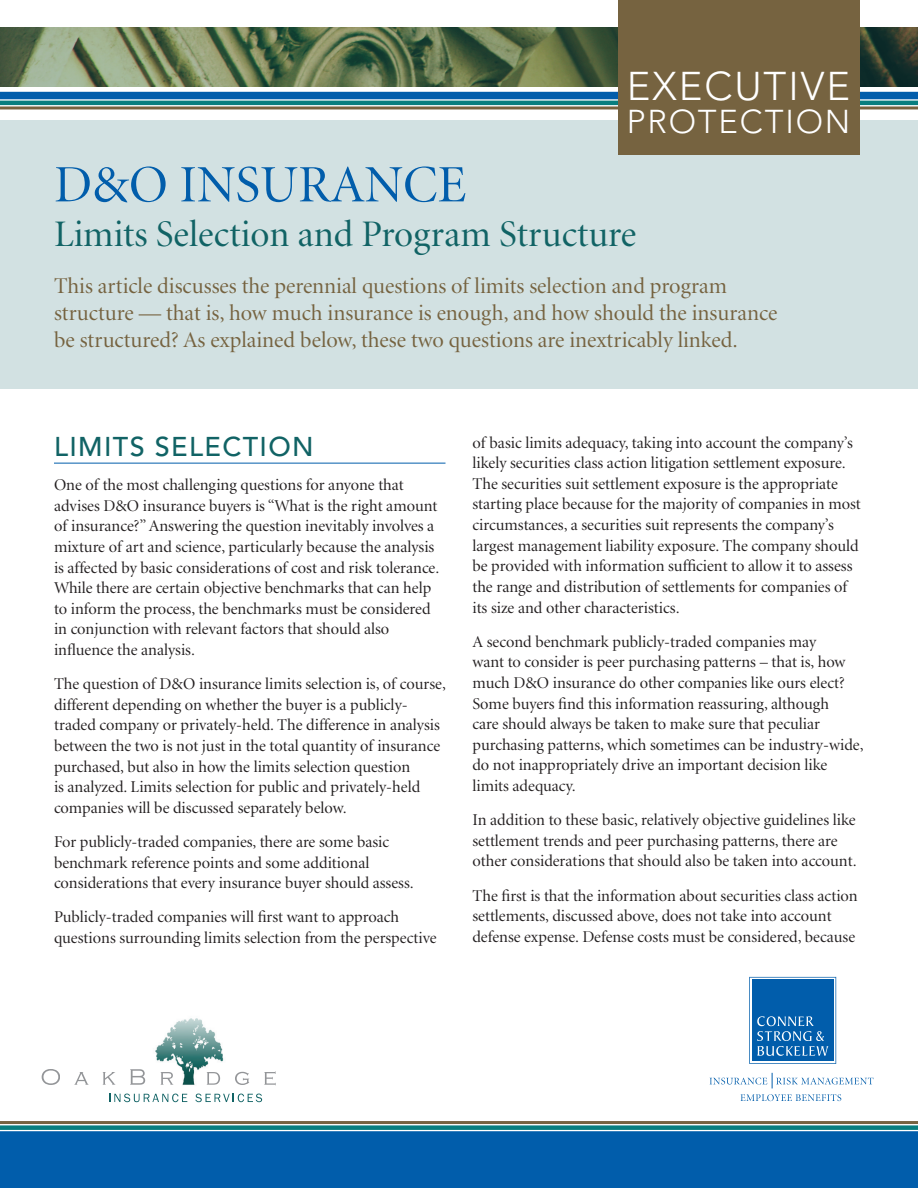
<style>
.page{position:relative;width:918px;height:1188px;background:#fff}
.page>*{position:absolute;margin:0;border:0;box-sizing:border-box;transform-origin:0 0}
.t1{font:52.5px "Minion Display";color:#015dab}
.t2{font:300 39.75px "Avenir";letter-spacing:.05em;color:#fff}
.t3{font:37.5px "Minion Display";color:#116365}
.t4{font:300 32.85px "Avenir";letter-spacing:.055em;color:#fff}
.t5{font:500 27px "Avenir";letter-spacing:.05em;color:#116365}
.t6{font:22.5px/27px "Minion Display";color:#766340}
.t7{font:16.5px/20.7px "Minion Display";color:#231f20}
</style>
<div class="page">
<hr style="left:54px;top:463px;width:392px;height:1px;background:#015dab">
<div style="left:0;top:120px;width:918px;height:269px;background:#d2e1e2"></div>
<svg style="left:0;top:27px;width:918px;height:59px;background:#627553"></svg>
<img style="left:155px;top:1018px;width:69px;height:67px">
<svg style="left:109px;top:1094px;width:78px;height:8px"></svg>
<svg style="left:195px;top:1094px;width:67px;height:8px"></svg>
<svg style="left:42px;top:1069px;width:18px;height:16px"></svg>
<svg style="left:74px;top:1072px;width:15px;height:13px"></svg>
<svg style="left:103px;top:1072px;width:12px;height:13px"></svg>
<svg style="left:130px;top:1069px;width:15px;height:16px"></svg>
<svg style="left:161px;top:1072px;width:12px;height:13px"></svg>
<svg style="left:207px;top:1072px;width:13px;height:13px"></svg>
<svg style="left:235px;top:1072px;width:14px;height:13px"></svg>
<svg style="left:264px;top:1071px;width:12px;height:14px"></svg>
<hr style="left:0;top:106px;width:918px;height:3px;background:#766340">
<hr style="left:0;top:101px;width:918px;height:4px;background:#077e7f">
<div style="left:0;top:92px;width:918px;height:7px;background:#015dab"></div>
<div style="left:618px;top:0;width:242px;height:154px;background:#766340"></div>
<svg style="left:749px;top:977px;width:87px;height:87px;background:#2875b7"></svg>
<svg style="left:740px;top:1094px;width:101px;height:7px"></svg>
<svg style="left:710px;top:1073px;width:163px;height:15px"></svg>
<hr style="left:0;top:1121px;width:918px;height:3px;background:#766340">
<div style="left:0;top:1125px;width:918px;height:5px;background:#077e7f"></div>
<div style="left:0;top:1131px;width:918px;height:8px;background:#015dab"></div>
<div style="left:0;top:1136px;width:918px;height:52px;background:#015dab"></div>
<p class="t2" style="left:627px;top:63px;width:225px">EXECUTIVE</p>
<p class="t4" style="left:627px;top:102px;width:225px">PROTECTION</p>
<p class="t1" style="left:54px;top:159px;width:414px">D&amp;O INSURANCE</p>
<p class="t3" style="left:54px;top:216px;width:584px">Limits Selection and Program Structure</p>
<p class="t6" style="left:54px;top:273px;width:725px">This article discusses the perennial questions of limits selection and program structure — that is, how much insurance is enough, and how should the insurance be structured? As explained below, these two questions are inextricably linked.</p>
<p class="t5" style="left:54px;top:431px;width:261px">LIMITS SELECTION</p>
<p class="t7" style="left:54px;top:475px;width:387px">One of the most challenging questions for anyone that advises D&amp;O insurance buyers is “What is the right amount of insurance?” Answering the question inevitably involves a mixture of art and science, particularly because the analysis is affected by basic considerations of cost and risk tolerance.<br>While there are certain objective benchmarks that can help to inform the process, the benchmarks must be considered in conjunction with relevant factors that should also influence the analysis.</p>
<p class="t7" style="left:54px;top:674px;width:393px">The question of D&amp;O insurance limits selection is, of course, different depending on whether the buyer is a publicly&shy;traded company or privately-held. The difference in analysis between the two is not just in the total quantity of insurance purchased, but also in how the limits selection question<br>is analyzed. Limits selection for public and privately-held companies will be discussed separately below.</p>
<p class="t7" style="left:54px;top:832px;width:361px">For publicly-traded companies, there are some basic benchmark reference points and some additional considerations that every insurance buyer should assess.</p>
<p class="t7" style="left:54px;top:908px;width:384px">Publicly-traded companies will first want to approach questions surrounding limits selection from the perspective</p>
<p class="t7" style="left:472px;top:433px;width:390px">of basic limits adequacy, taking into account the company’s likely securities class action litigation settlement exposure.<br>The securities suit settlement exposure is the appropriate starting place because for the majority of companies in most circumstances, a securities suit represents the company’s largest management liability exposure. The company should be provided with information sufficient to allow it to assess the range and distribution of settlements for companies of its size and other characteristics.</p>
<p class="t7" style="left:472px;top:632px;width:393px">A second benchmark publicly-traded companies may<br>want to consider is peer purchasing patterns – that is, how much D&amp;O insurance do other companies like ours elect?<br>Some buyers find this information reassuring, although<br>care should always be taken to make sure that peculiar purchasing patterns, which sometimes can be industry-wide, do not inappropriately drive an important decision like limits adequacy.</p>
<p class="t7" style="left:472px;top:810px;width:386px">In addition to these basic, relatively objective guidelines like settlement trends and peer purchasing patterns, there are other considerations that should also be taken into account.</p>
<p class="t7" style="left:472px;top:886px;width:387px">The first is that the information about securities class action settlements, discussed above, does not take into account defense expense. Defense costs must be considered, because</p>
</div>
